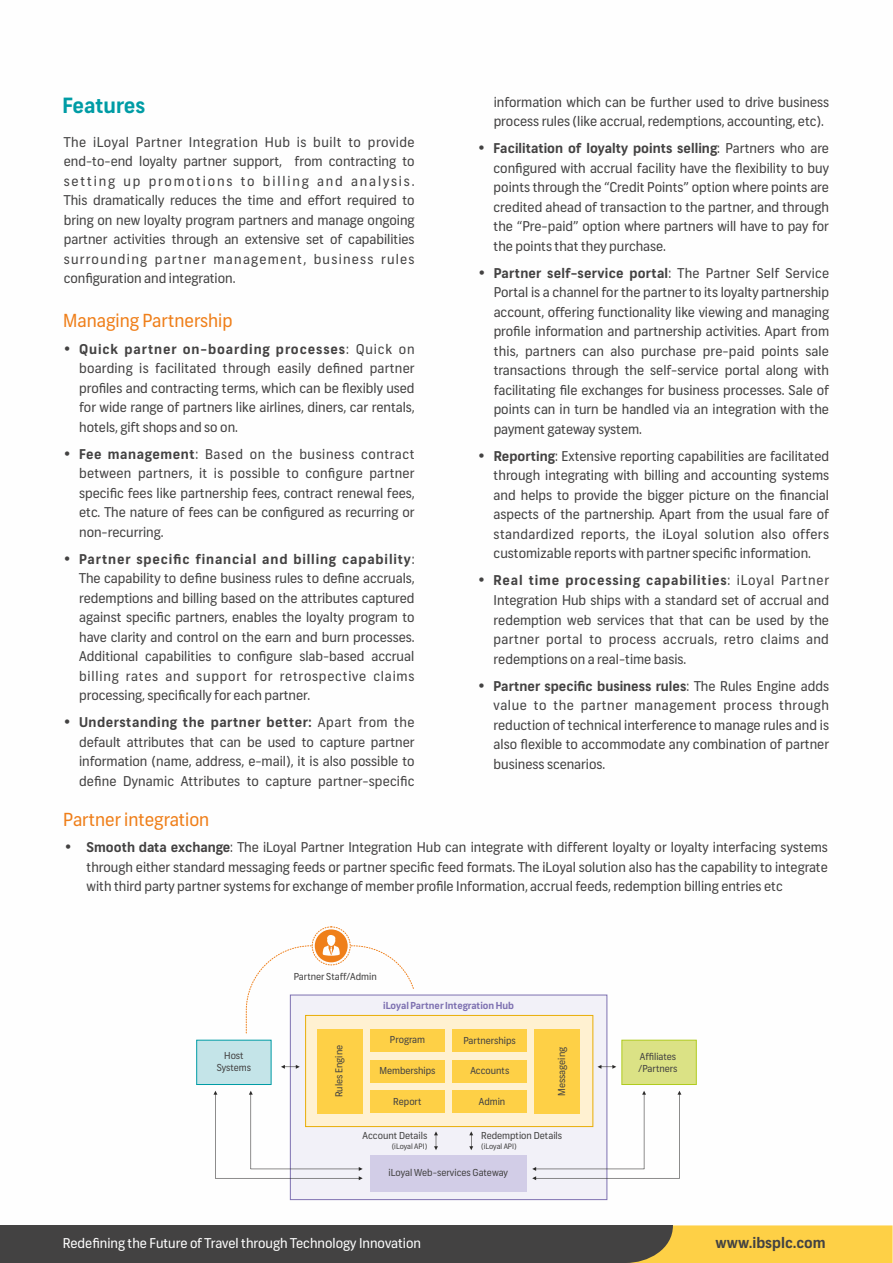
<style>
.page{position:relative;width:893px;height:1263px;background:#fff}
.page>*{position:absolute;margin:0;border:0;box-sizing:border-box;transform-origin:0 0}
.t1{font:700 21px "Frank";letter-spacing:-.005em;color:#009ca5}
.t2{font:18px "Frank";color:#ef7f1a}
.t3{font:700 14.7px "Frank";color:#434242}
.t4{font:13.5px/19.5px "Frank";color:#434242;text-align:justify}
.t5{font:13.5px "Frank";color:#fefefe}
.t6{font:9.6px/12px "Frank";color:#434242;text-align:center}
.t7{font:700 9.6px "Frank";color:#7e71b1}
.t8{font:7.5px "Frank";color:#434242}
.s1{font-weight:700}
</style>
<div class="page">
<div style="left:290px;top:995px;width:317px;height:205px;background:#f2f1f8;border:1px solid #7e71b1"></div>
<div style="left:305px;top:1015px;width:288px;height:112px;background:#fff1d1;border:1px solid #e8ad06"></div>
<div style="left:370px;top:1155px;width:157px;height:37px;background:#d2cde7"></div>
<div style="left:196px;top:1040px;width:75px;height:45px;background:#c4e4e8;border:1px solid #009ca5"></div>
<div style="left:622px;top:1040px;width:75px;height:45px;background:#dbe285;border:1px solid #b0cb1f"></div>
<div style="left:370px;top:1029px;width:75px;height:22px;background:#fed046"></div>
<div style="left:370px;top:1060px;width:75px;height:22px;background:#fed046"></div>
<div style="left:370px;top:1091px;width:75px;height:22px;background:#fed046"></div>
<div style="left:453px;top:1029px;width:74px;height:22px;background:#fed046"></div>
<div style="left:453px;top:1060px;width:74px;height:22px;background:#fed046"></div>
<div style="left:453px;top:1091px;width:74px;height:22px;background:#fed046"></div>
<div style="left:317px;top:1029px;width:46px;height:84px;background:#fed046"></div>
<div style="left:535px;top:1029px;width:45px;height:84px;background:#fed046"></div>
<svg style="left:469px;top:1131px;width:4px;height:19px"></svg>
<svg style="left:434px;top:1131px;width:4px;height:19px"></svg>
<svg style="left:597px;top:1065px;width:19px;height:4px"></svg>
<svg style="left:281px;top:1065px;width:19px;height:4px"></svg>
<svg style="left:213px;top:1091px;width:150px;height:89px"></svg>
<svg style="left:312px;top:927px;width:38px;height:38px"></svg>
<svg style="left:532px;top:1091px;width:149px;height:89px"></svg>
<svg style="left:315px;top:929px;width:33px;height:33px"></svg>
<svg style="left:246px;top:934px;width:168px;height:99px"></svg>
<div style="left:0;top:1225px;width:673px;height:38px;background:#434242"></div>
<svg style="left:628px;top:1225px;width:265px;height:38px"></svg>
<h1 class="t1" style="left:63px;top:97px;width:84px">Features</h1>
<p class="t4" style="left:64px;top:133px;width:352px">The iLoyal Partner Integration Hub is built to provide end-to-end loyalty partner support, from contracting to setting up promotions to billing and analysis.<br>This dramatically reduces the time and effort required to bring on new loyalty program partners and manage ongoing partner activities through an extensive set of capabilities surrounding partner management, business rules configuration and integration.</p>
<h2 class="t2" style="left:63px;top:314px;width:171px">Managing Partnership</h2>
<p class="t4" style="left:79px;top:341px;width:337px"><span class="s1">Quick partner on-boarding processes</span>: Quick on boarding is facilitated through easily defined partner profiles and contracting terms, which can be flexibly used for wide range of partners like airlines, diners, car rentals, hotels, gift shops and so on.</p>
<p class="t4" style="left:79px;top:446px;width:337px"><span class="s1">Fee management</span>: Based on the business contract between partners, it is possible to configure partner specific fees like partnership fees, contract renewal fees, etc. The nature of fees can be configured as recurring or non-recurring.</p>
<p class="t4" style="left:79px;top:551px;width:337px"><span class="s1">Partner specific financial and billing capability</span>:<br>The capability to define business rules to define accruals, redemptions and billing based on the attributes captured against specific partners, enables the loyalty program to have clarity and control on the earn and burn processes.<br>Additional capabilities to configure slab-based accrual billing rates and support for retrospective claims processing, specifically for each partner.</p>
<p class="t4" style="left:79px;top:714px;width:337px"><span class="s1">Understanding the partner better:</span> Apart from the default attributes that can be used to capture partner information (name, address, e-mail), it is also possible to define Dynamic Attributes to capture partner-specific</p>
<p class="t4" style="left:494px;top:94px;width:337px">information which can be further used to drive business process rules (like accrual, redemptions, accounting, etc).</p>
<p class="t4" style="left:494px;top:140px;width:337px"><span class="s1">Facilitation of loyalty points selling</span>: Partners who are configured with accrual facility have the flexibility to buy points through the “Credit Points” option where points are credited ahead of transaction to the partner, and through the “Pre-paid” option where partners will have to pay for the points that they purchase.</p>
<p class="t4" style="left:494px;top:265px;width:337px"><span class="s1">Partner self-service portal</span>: The Partner Self Service Portal is a channel for the partner to its loyalty partnership account, offering functionality like viewing and managing profile information and partnership activities. Apart from this, partners can also purchase pre-paid points sale transactions through the self-service portal along with facilitating file exchanges for business processes. Sale of points can in turn be handled via an integration with the payment gateway system.</p>
<p class="t4" style="left:494px;top:448px;width:337px"><span class="s1">Reporting</span>: Extensive reporting capabilities are facilitated through integrating with billing and accounting systems and helps to provide the bigger picture on the financial aspects of the partnership. Apart from the usual fare of standardized reports, the iLoyal solution also offers customizable reports with partner specific information.</p>
<p class="t4" style="left:494px;top:572px;width:337px"><span class="s1">Real time processing capabilities</span>: iLoyal Partner Integration Hub ships with a standard set of accrual and redemption web services that that can be used by the partner portal to process accruals, retro claims and redemptions on a real-time basis.</p>
<p class="t4" style="left:494px;top:677px;width:337px"><span class="s1">Partner specific business rules</span>: The Rules Engine adds value to the partner management process through reduction of technical interference to manage rules and is also flexible to accommodate any combination of partner business scenarios.</p>
<h2 class="t2" style="left:63px;top:813px;width:148px">Partner integration</h2>
<p class="t4" style="left:87px;top:839px;width:743px"><span class="s1">Smooth data exchange</span>: The iLoyal Partner Integration Hub can integrate with different loyalty or loyalty interfacing systems through either standard messaging feeds or partner specific feed formats. The iLoyal solution also has the capability to integrate with third party partner systems for exchange of member profile Information, accrual feeds, redemption billing entries etc</p>
<p class="t6" style="left:294px;top:972px;width:85px">Partner Staff/Admin</p>
<p class="t7" style="left:383px;top:1002px;width:132px">iLoyal Partner Integration Hub</p>
<p class="t6" style="left:390px;top:1035px;width:37px">Program</p>
<p class="t6" style="left:463px;top:1035px;width:54px">Partnerships</p>
<p class="t6" style="left:379px;top:1066px;width:57px">Memberships</p>
<p class="t6" style="left:470px;top:1066px;width:40px">Accounts</p>
<p class="t6" style="left:393px;top:1097px;width:30px">Report</p>
<p class="t6" style="left:479px;top:1097px;width:28px">Admin</p>
<p class="t6" style="left:334px;top:1097px;width:54px;rotate:-90deg">Rules Engine</p>
<p class="t6" style="left:557px;top:1096px;width:50px;rotate:-90deg">Messageing</p>
<p class="t6" style="left:217px;top:1050px;width:36px">Host<br>Systems</p>
<p class="t6" style="left:639px;top:1051px;width:40px;text-align:left">Affiliates /Partners</p>
<p class="t6" style="left:363px;top:1131px;width:66px">Account Details</p>
<p class="t8" style="left:392px;top:1144px;width:37px">(iLoyal API)</p>
<p class="t6" style="left:481px;top:1131px;width:82px">Redemption Details</p>
<p class="t8" style="left:481px;top:1144px;width:37px">(iLoyal API)</p>
<p class="t6" style="left:389px;top:1168px;width:121px">iLoyal Web-services Gateway</p>
<p class="t5" style="left:63px;top:1237px;width:360px">Redefining the Future of Travel through Technology Innovation</p>
<p class="t3" style="left:715px;top:1237px;width:112px">www.ibsplc.com</p>
</div>
